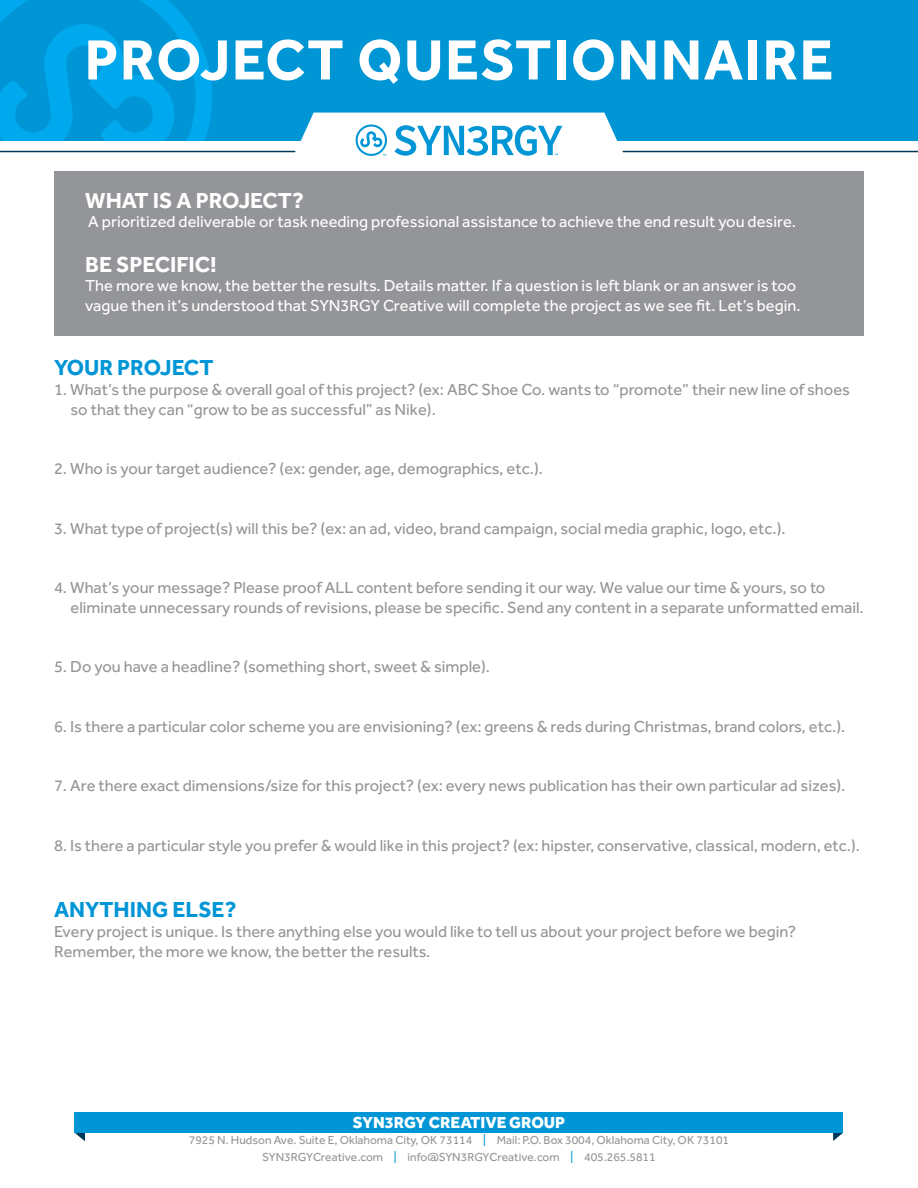
<style>
.page{position:relative;width:918px;height:1188px;background:#fff}
.page>*{position:absolute;margin:0;border:0;box-sizing:border-box;transform-origin:0 0}
.t1{font:700 58.5px "Effra";letter-spacing:.025em;color:#fff}
.t2{font:700 22.5px "Effra";color:#fff}
.t3{font:700 22.5px "Effra";color:#0096d6}
.t4{font:16.5px/19.8px "Effra";color:#939598}
.t5{font:16.5px/19.8px "Effra";color:#fff}
.t6{font:800 16.5px "Effra";color:#fff}
.t7{font:12px/16.5px "Effra";color:#939598;text-align:center}
.s1{color:#0096d6}
</style>
<div class="page">
<div style="left:54px;top:171px;width:810px;height:165px;background:#939598"></div>
<svg style="left:75px;top:1132px;width:10px;height:9px"></svg>
<svg style="left:833px;top:1132px;width:10px;height:9px"></svg>
<div style="left:75px;top:1112px;width:768px;height:20px;background:#0096d6"></div>
<div style="left:0;top:0;width:918px;height:141px;background:#0096d6"></div>
<svg style="left:0;top:0;width:212px;height:141px"></svg>
<hr style="left:0;top:151px;width:295px;height:1px;background:#003958">
<hr style="left:623px;top:151px;width:295px;height:1px;background:#003958">
<svg style="left:300px;top:113px;width:318px;height:43px"></svg>
<h1 class="t1" style="left:85px;top:24px;width:750px">PROJECT QUESTIONNAIRE</h1>
<h2 class="t2" style="left:85px;top:186px;width:220px">WHAT IS A PROJECT?</h2>
<p class="t5" style="left:88px;top:212px;width:709px">A prioritized deliverable or task needing professional assistance to achieve the end result you desire.</p>
<h2 class="t2" style="left:85px;top:250px;width:133px">BE SPECIFIC!</h2>
<p class="t5" style="left:85px;top:276px;width:717px">The more we know, the better the results. Details matter. If a question is left blank or an answer is too vague then it’s understood that SYN3RGY Creative will complete the project as we see fit. Let’s begin.</p>
<h2 class="t3" style="left:54px;top:354px;width:161px">YOUR PROJECT</h2>
<p class="t4" style="left:70px;top:380px;width:781px;text-indent:-16px">1. What’s the purpose &amp; overall goal of this project? (ex: ABC Shoe Co. wants to “promote” their new line of shoes so that they can “grow to be as successful” as Nike).</p>
<p class="t4" style="left:54px;top:459px;width:491px">2. Who is your target audience? (ex: gender, age, demographics, etc.).</p>
<p class="t4" style="left:54px;top:518px;width:733px">3. What type of project(s) will this be? (ex: an ad, video, brand campaign, social media graphic, logo, etc.).</p>
<p class="t4" style="left:70px;top:578px;width:795px;text-indent:-16px">4. What’s your message? Please proof ALL content before sending it our way. We value our time &amp; yours, so to eliminate unnecessary rounds of revisions, please be specific. Send any content in a separate unformatted email.</p>
<p class="t4" style="left:54px;top:657px;width:438px">5. Do you have a headline? (something short, sweet &amp; simple).</p>
<p class="t4" style="left:54px;top:716px;width:793px">6. Is there a particular color scheme you are envisioning? (ex: greens &amp; reds during Christmas, brand colors, etc.).</p>
<p class="t4" style="left:54px;top:776px;width:793px">7. Are there exact dimensions/size for this project? (ex: every news publication has their own particular ad sizes).</p>
<p class="t4" style="left:54px;top:835px;width:808px">8. Is there a particular style you prefer &amp; would like in this project? (ex: hipster, conservative, classical, modern, etc.).</p>
<h2 class="t3" style="left:54px;top:896px;width:184px">ANYTHING ELSE?</h2>
<p class="t4" style="left:54px;top:921px;width:744px">Every project is unique. Is there anything else you would like to tell us about your project before we begin?<br>Remember, the more we know, the better the results.</p>
<p class="t6" style="left:353px;top:1112px;width:214px">SYN3RGY CREATIVE GROUP</p>
<p class="t7" style="left:189px;top:1132px;width:542px">7925 N. Hudson Ave. Suite E, Oklahoma City, OK 73114 <span class="s1">|</span> Mail: P.O. Box 3004, Oklahoma City, OK 73101<br>SYN3RGYCreative.com <span class="s1">|</span> info@SYN3RGYCreative.com <span class="s1">|</span> 405.265.5811</p>
</div>
